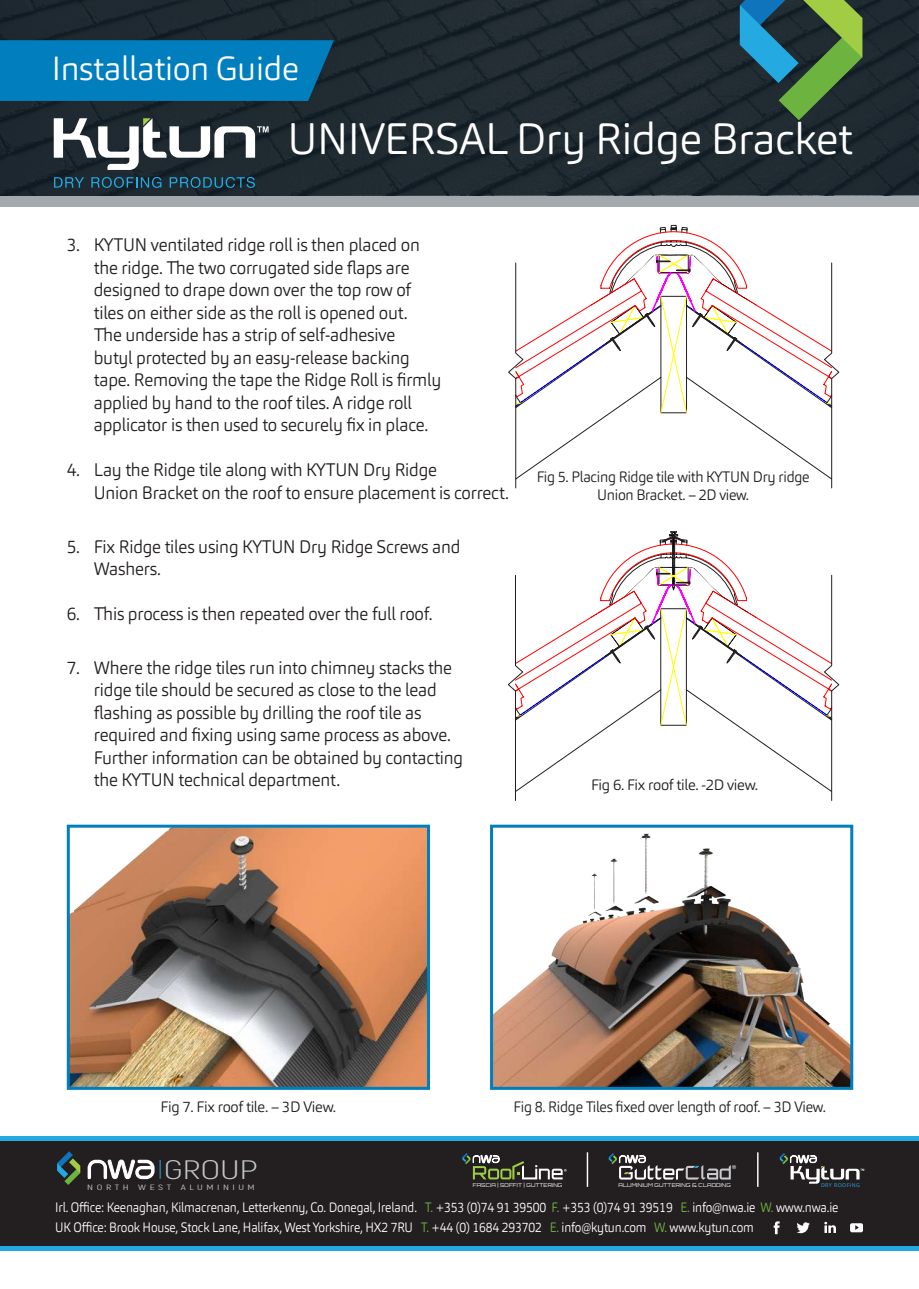
<style>
.page{position:relative;width:919px;height:1289px;background:#fff}
.page>*{position:absolute;margin:0;border:0;box-sizing:border-box;transform-origin:0 0}
.t1{font:300 43.5px "Carnas";letter-spacing:-.01em;color:#fff}
.t2{font:300 33px "Carnas";letter-spacing:-.01em;color:#fff}
.t3{font:300 26.7px "Akrobat";letter-spacing:-.005em;color:#c4c7ca;scale:1.45 1}
.t4{font:300 18px/22.5px "Carnas";letter-spacing:-.01em;color:#231f20;scale:.96 1}
.t5{font:300 15px/18px "Carnas";letter-spacing:-.02em;color:#231f20;text-align:center;scale:.96 1}
.t6{font:300 15px "Carnas";letter-spacing:-.02em;color:#231f20}
.t7{font:300 13.5px/19.6px "Carnas";letter-spacing:-.01em;color:#fff;scale:.9 1}
.t8{font:7.65px "Akrobat";letter-spacing:.32em;color:#c4c7ca;scale:1.44 1}
.t9{font:300 5.25px "Orbitron";letter-spacing:.02em;color:#fff}
.t10{font:5.25px "Open Sans";letter-spacing:.08em;color:#24aae1}
.s1{color:#6cb43f}
</style>
<div class="page">
<svg style="left:515px;top:531px;width:317px;height:44px"></svg>
<svg style="left:508px;top:575px;width:331px;height:225px"></svg>
<svg style="left:612px;top:225px;width:123px;height:37px"></svg>
<svg style="left:508px;top:262px;width:331px;height:226px"></svg>
<img style="left:71px;top:828px;width:355px;height:257px">
<div style="left:67px;top:824px;width:363px;height:265px;border:3px solid #007ebe"></div>
<img style="left:494px;top:833px;width:355px;height:252px">
<div style="left:490px;top:824px;width:363px;height:265px;border:3px solid #007ebe"></div>
<svg style="left:0;top:0;width:918px;height:196px;background:#1e282f"></svg>
<div style="left:0;top:196px;width:918px;height:10px;background:#a3a9ad"></div>
<div style="left:0;top:40px;width:334px;height:61px;background:#007ebe"></div>
<svg style="left:739px;top:0;width:123px;height:120px;background:#386451"></svg>
<svg style="left:54px;top:118px;width:214px;height:52px"></svg>
<svg style="left:54px;top:177px;width:30px;height:11px"></svg>
<svg style="left:91px;top:177px;width:70px;height:11px"></svg>
<svg style="left:170px;top:177px;width:85px;height:11px"></svg>
<div style="left:0;top:1139px;width:918px;height:109px;background:#231f20"></div>
<hr style="left:0;top:1246px;width:918px;height:4px;background:#24aae1">
<svg style="left:773px;top:1221px;width:6px;height:13px"></svg>
<svg style="left:824px;top:1221px;width:11px;height:11px"></svg>
<svg style="left:850px;top:1223px;width:12px;height:9px"></svg>
<svg style="left:796px;top:1222px;width:13px;height:11px"></svg>
<div style="left:0;top:1135px;width:918px;height:5px;background:#24aae1"></div>
<hr style="left:586px;top:1152px;width:2px;height:34px;background:#fff">
<hr style="left:757px;top:1152px;width:1px;height:34px;background:#fff">
<svg style="left:608px;top:1153px;width:128px;height:26px"></svg>
<svg style="left:462px;top:1153px;width:104px;height:26px"></svg>
<svg style="left:779px;top:1153px;width:85px;height:30px"></svg>
<svg style="left:87px;top:1159px;width:74px;height:21px"></svg>
<svg style="left:57px;top:1151px;width:23px;height:33px"></svg>
<h2 class="t2" style="left:52px;top:48px;width:249px">Installation Guide</h2>
<h1 class="t1" style="left:287px;top:111px;width:566px">UNIVERSAL Dry Ridge Bracket</h1>
<p class="t4" style="left:94px;top:234px;width:363px;text-indent:-27px">3. KYTUN ventilated ridge roll is then placed on the ridge. The two corrugated side flaps are designed to drape down over the top row of tiles on either side as the roll is opened out.<br>The underside has a strip of self-adhesive<br>butyl protected by an easy-release backing tape. Removing the tape the Ridge Roll is firmly applied by hand to the roof tiles. A ridge roll applicator is then used to securely fix in place.</p>
<p class="t4" style="left:94px;top:459px;width:434px;text-indent:-27px">4. Lay the Ridge tile along with KYTUN Dry Ridge<br>Union Bracket on the roof to ensure placement is correct.</p>
<p class="t4" style="left:94px;top:535px;width:383px;text-indent:-27px">5. Fix Ridge tiles using KYTUN Dry Ridge Screws and<br>Washers.</p>
<p class="t4" style="left:67px;top:602px;width:382px">6. This process is then repeated over the full roof.</p>
<p class="t4" style="left:94px;top:656px;width:386px;text-indent:-27px">7. Where the ridge tiles run into chimney stacks the ridge tile should be secured as close to the lead flashing as possible by drilling the roof tile as required and fixing using same process as above.<br>Further information can be obtained by contacting the KYTUN technical department.</p>
<p class="t5" style="left:536px;top:468px;width:286px">Fig 5. Placing Ridge tile with KYTUN Dry ridge<br>Union Bracket. – 2D view.</p>
<p class="t6" style="left:591px;top:775px;width:169px">Fig 6. Fix roof tile. -2D view.</p>
<p class="t6" style="left:160px;top:1096px;width:177px">Fig 7. Fix roof tile. – 3D View.</p>
<p class="t5" style="left:513px;top:1097px;width:327px">Fig 8. Ridge Tiles fixed over length of roof. – 3D View.</p>
<h3 class="t3" style="left:164px;top:1153px;width:66px">GROUP</h3>
<p class="t8" style="left:87px;top:1182px;width:30px">NORTH</p>
<p class="t8" style="left:138px;top:1182px;width:24px">WEST</p>
<p class="t8" style="left:181px;top:1182px;width:53px">ALUMINIUM</p>
<p class="t9" style="left:473px;top:1181px;width:91px">FASCIA | SOFFIT | GUTTERING</p>
<p class="t9" style="left:618px;top:1181px;width:114px">ALUMINIUM GUTTERING &amp; CLADDING</p>
<p class="t10" style="left:821px;top:1181px;width:40px">DRY ROOFING</p>
<p class="t7" style="left:55px;top:1197px;width:871px">Irl. Office: Keenaghan, Kilmacrenan, Letterkenny, Co. Donegal, Ireland. <span class="s1">T.</span> +353 (0)74 91 39500 <span class="s1">F.</span> +353 (0)74 91 39519 <span class="s1">E.</span> info@nwa.ie <span class="s1">W.</span> www.nwa.ie<br>UK Office: Brook House, Stock Lane, Halifax, West Yorkshire, HX2 7RU <span class="s1">T.</span> +44 (0) 1684 293702 <span class="s1">E.</span> info@kytun.com <span class="s1">W.</span> www.kytun.com</p>
</div>
